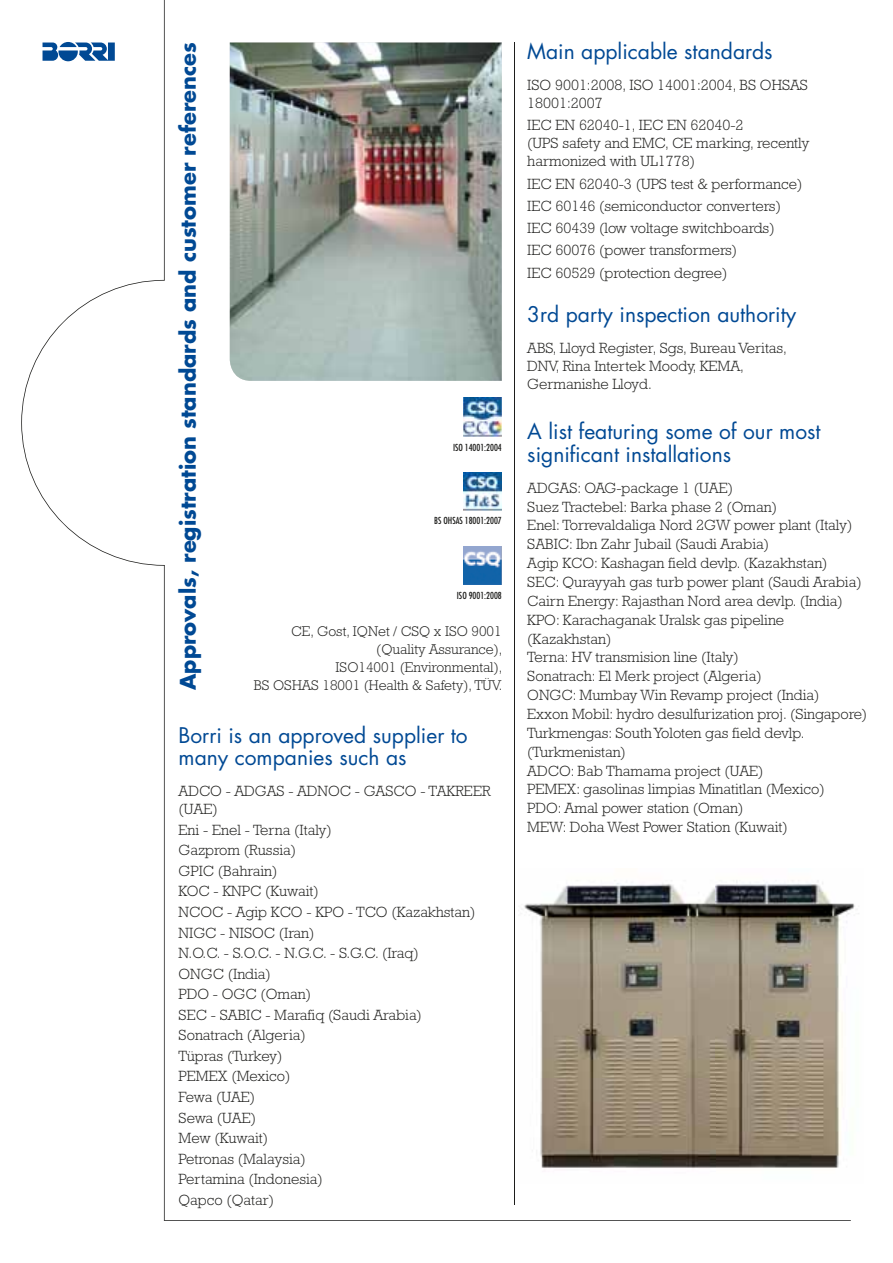
<style>
.page{position:relative;width:893px;height:1263px;background:#fff}
.page>*{position:absolute;margin:0;border:0;box-sizing:border-box;transform-origin:0 0}
.t1{font:21px/22.5px "Futura Std";color:#004994}
.t2{font:700 21px "Futura Std";color:#004994}
.t3{font:300 15px/20.5px "Rockwell Std";color:#1d1d1b}
.t4{font:300 14.25px/18px "Rockwell Std";color:#1d1d1b;text-align:right}
.t5{font:condensed 9.45px "Futura Std";color:#1d1d1b}
</style>
<div class="page">
<img style="left:524px;top:880px;width:335px;height:288px">
<hr style="left:164px;top:1220px;width:687px;height:1px;background:#1d1d1b">
<svg style="left:21px;top:0;width:144px;height:1220px"></svg>
<hr style="left:514px;top:43px;width:1px;height:1162px;background:#1d1d1b">
<img style="left:230px;top:43px;width:272px;height:338px">
<img style="left:463px;top:398px;width:39px;height:38px">
<img style="left:463px;top:472px;width:39px;height:38px">
<img style="left:464px;top:546px;width:38px;height:39px">
<h1 class="t2" style="left:174px;top:690px;width:649px;rotate:-90deg">Approvals, registration standards and customer references</h1>
<h1 class="t1" style="left:179px;top:724px;width:291px">Borri is an approved supplier to many companies such as</h1>
<p class="t3" style="left:179px;top:782px;width:314px;line-height:18px">ADCO - ADGAS - ADNOC - GASCO - TAKREER (UAE)</p>
<p class="t3" style="left:179px;top:819px;width:298px">Eni - Enel - Terna (Italy)<br>Gazprom (Russia)<br>GPIC (Bahrain)<br>KOC - KNPC (Kuwait)<br>NCOC - Agip KCO - KPO - TCO (Kazakhstan)<br>NIGC - NISOC (Iran)<br>N.O.C. - S.O.C. - N.G.C. - S.G.C. (Iraq)<br>ONGC (India)<br>PDO - OGC (Oman)<br>SEC - SABIC - Marafiq (Saudi Arabia)<br>Sonatrach (Algeria)<br>Tüpras (Turkey)<br>PEMEX (Mexico)<br>Fewa (UAE)<br>Sewa (UAE)<br>Mew (Kuwait)<br>Petronas (Malaysia)<br>Pertamina (Indonesia)<br>Qapco (Qatar)</p>
<p class="t5" style="left:453px;top:442px;width:50px">ISO 14001:2004</p>
<p class="t5" style="left:434px;top:515px;width:69px">BS OHSAS 18001:2007</p>
<p class="t5" style="left:457px;top:590px;width:46px">ISO 9001:2008</p>
<p class="t4" style="left:254px;top:622px;width:250px">CE, Gost, IQNet / CSQ x ISO 9001 (Quality Assurance),<br>ISO14001 (Environmental),<br>BS OSHAS 18001 (Health &amp; Safety), TÜV.</p>
<h1 class="t1" style="left:527px;top:41px;width:247px">Main applicable standards</h1>
<p class="t3" style="left:527px;top:76px;width:282px;line-height:18px">ISO 9001:2008, ISO 14001:2004, BS OHSAS<br>18001:2007</p>
<p class="t3" style="left:527px;top:116px;width:283px;line-height:18px">IEC EN 62040-1, IEC EN 62040-2<br>(UPS safety and EMC, CE marking, recently harmonized with UL1778)</p>
<p class="t3" style="left:527px;top:172px;width:277px;line-height:22.2px">IEC EN 62040-3 (UPS test &amp; performance)<br>IEC 60146 (semiconductor converters)<br>IEC 60439 (low voltage switchboards)<br>IEC 60076 (power transformers)<br>IEC 60529 (protection degree)</p>
<h1 class="t1" style="left:527px;top:303px;width:270px">3rd party inspection authority</h1>
<p class="t3" style="left:527px;top:339px;width:261px;line-height:18px">ABS, Lloyd Register, Sgs, Bureau Veritas,<br>DNV, Rina Intertek Moody, KEMA,<br>Germanishe Lloyd.</p>
<h1 class="t1" style="left:527px;top:421px;width:295px">A list featuring some of our most significant installations</h1>
<p class="t3" style="left:527px;top:478px;width:341px;line-height:18.9px">ADGAS: OAG-package 1 (UAE)<br>Suez Tractebel: Barka phase 2 (Oman)<br>Enel: Torrevaldaliga Nord 2GW power plant (Italy)<br>SABIC: Ibn Zahr Jubail (Saudi Arabia)<br>Agip KCO: Kashagan field devlp. (Kazakhstan)<br>SEC: Qurayyah gas turb power plant (Saudi Arabia)<br>Cairn Energy: Rajasthan Nord area devlp. (India)<br>KPO: Karachaganak Uralsk gas pipeline (Kazakhstan)<br>Terna: HV transmision line (Italy)<br>Sonatrach: El Merk project (Algeria)<br>ONGC: Mumbay Win Revamp project (India)<br>Exxon Mobil: hydro desulfurization proj. (Singapore)<br>Turkmengas: South Yoloten gas field devlp. (Turkmenistan)<br>ADCO: Bab Thamama project (UAE)<br>PEMEX: gasolinas limpias Minatitlan (Mexico)<br>PDO: Amal power station (Oman)<br>MEW: Doha West Power Station (Kuwait)</p>
</div>
